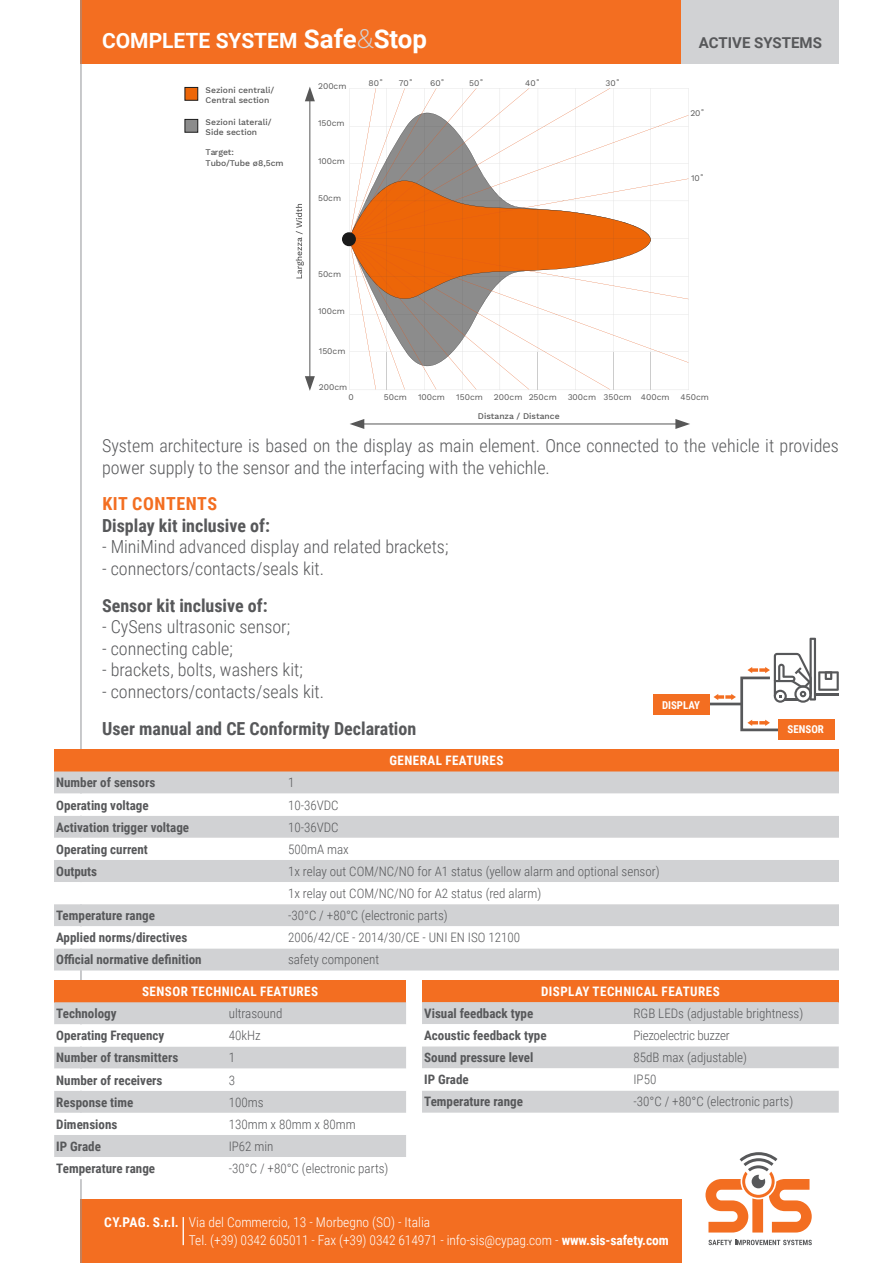
<style>
.page{position:relative;width:893px;height:1263px;background:#fff}
.page>*{position:absolute;margin:0;border:0;box-sizing:border-box;transform-origin:0 0}
.t1{font:700 21px "Roboto";color:#fff}
.t2{font:300 18px/21.6px "Roboto Condensed";color:#57585a}
.t3{font:700 18px "Roboto Condensed";color:#57585a}
.t4{font:700 18px "Roboto Condensed";letter-spacing:.035em;color:#f36e21}
.t5{font:700 15px "Roboto";color:#57585a}
.t6{font:300 13.5px/18px "Roboto Condensed";letter-spacing:-.005em;color:#fff}
.t7{font:300 13.05px/22px "Roboto Condensed";color:#57585a}
.t8{font:700 13.05px "Roboto Condensed";color:#57585a}
.t9{font:700 13.05px "Roboto Condensed";letter-spacing:.035em;color:#fff}
.t10{font:300 13.05px "Roboto Condensed";letter-spacing:-.02em;color:#57585a}
.t11{font:700 10.8px "Roboto Condensed";color:#fff}
.t12{font:8.55px "Work Sans";color:#575757}
.t13{font:500 8.55px/10.2px "Work Sans";color:#575757}
.s1{font-size:25.8px}
.s2{font-family:"Work Sans";font-weight:300;font-size:28.05px;color:#d1d2d4}
.s3{font-weight:700}
</style>
<div class="page">
<div style="left:81px;top:1199px;width:601px;height:64px;background:#f36e21"></div>
<div style="left:81px;top:0;width:601px;height:64px;background:#f36e21"></div>
<svg style="left:183px;top:1217px;width:1px;height:28px"></svg>
<svg style="left:705px;top:1152px;width:107px;height:80px"></svg>
<svg style="left:708px;top:1240px;width:104px;height:5px"></svg>
<hr style="left:81px;top:0;width:1px;height:1263px;background:#939598">
<div style="left:682px;top:0;width:157px;height:64px;background:#d1d2d4"></div>
<div style="left:54px;top:749px;width:785px;height:22px;background:#f36e21"></div>
<div style="left:54px;top:771px;width:785px;height:199px;background:#d1d2d4"></div>
<svg style="left:54px;top:794px;width:785px;height:154px"></svg>
<div style="left:54px;top:980px;width:352px;height:22px;background:#f36e21"></div>
<div style="left:54px;top:1002px;width:352px;height:22px;background:#d1d2d4"></div>
<svg style="left:54px;top:1024px;width:352px;height:155px"></svg>
<div style="left:422px;top:980px;width:417px;height:22px;background:#f36e21"></div>
<div style="left:422px;top:1002px;width:417px;height:111px;background:#d1d2d4"></div>
<svg style="left:422px;top:1024px;width:417px;height:66px"></svg>
<hr style="left:708px;top:703px;width:33px;height:2px;background:#57585a">
<div style="left:653px;top:694px;width:56px;height:20px;background:#f36e21"></div>
<div style="left:778px;top:719px;width:56px;height:21px;background:#f36e21"></div>
<svg style="left:713px;top:638px;width:126px;height:95px"></svg>
<svg style="left:348px;top:88px;width:340px;height:302px"></svg>
<div style="left:342px;top:232px;width:14px;height:14px;background:#1a1a1a;border-radius:50%"></div>
<hr style="left:310px;top:94px;width:1px;height:287px;background:#575757">
<svg style="left:305px;top:87px;width:10px;height:14px"></svg>
<svg style="left:305px;top:376px;width:10px;height:15px"></svg>
<hr style="left:357px;top:424px;width:323px;height:1px;background:#575757">
<svg style="left:350px;top:419px;width:14px;height:10px"></svg>
<svg style="left:675px;top:419px;width:15px;height:10px"></svg>
<div style="left:185px;top:87px;width:13px;height:13px;background:#ed6608;border:1px solid #1a1a1a"></div>
<div style="left:185px;top:119px;width:13px;height:13px;background:#8c8c8c;border:1px solid #1a1a1a"></div>
<svg style="left:296px;top:204px;width:8px;height:74px"></svg>
<h1 class="t1" style="left:102px;top:26px;width:326px">COMPLETE SYSTEM <span class="s1">Safe</span><span class="s2">&amp;</span><span class="s1">Stop</span></h1>
<p class="t5" style="left:699px;top:32px;width:125px">ACTIVE SYSTEMS</p>
<p class="t13" style="left:206px;top:85px;width:70px">Sezioni centrali/<br>Central section</p>
<p class="t13" style="left:206px;top:117px;width:67px">Sezioni laterali/<br>Side section</p>
<p class="t13" style="left:206px;top:148px;width:79px">Target:<br>Tubo/Tube ø8,5cm</p>
<p class="t12" style="left:318px;top:81px;width:30px">200cm</p>
<p class="t12" style="left:318px;top:118px;width:28px">150cm</p>
<p class="t12" style="left:318px;top:156px;width:29px">100cm</p>
<p class="t12" style="left:318px;top:193px;width:25px">50cm</p>
<p class="t12" style="left:369px;top:78px;width:16px">80˚</p>
<p class="t12" style="left:399px;top:78px;width:16px">70˚</p>
<p class="t12" style="left:430px;top:78px;width:16px">60˚</p>
<p class="t12" style="left:469px;top:78px;width:16px">50˚</p>
<p class="t12" style="left:525px;top:78px;width:16px">40˚</p>
<p class="t12" style="left:605px;top:78px;width:16px">30˚</p>
<p class="t12" style="left:318px;top:269px;width:25px">50cm</p>
<p class="t12" style="left:318px;top:306px;width:29px">100cm</p>
<p class="t12" style="left:319px;top:346px;width:28px">150cm</p>
<p class="t12" style="left:319px;top:382px;width:30px">200cm</p>
<p class="t12" style="left:690px;top:108px;width:16px">20˚</p>
<p class="t12" style="left:691px;top:173px;width:15px">10˚</p>
<p class="t12" style="left:349px;top:392px;width:7px">0</p>
<p class="t12" style="left:384px;top:392px;width:25px">50cm</p>
<p class="t12" style="left:418px;top:392px;width:29px">100cm</p>
<p class="t12" style="left:456px;top:392px;width:28px">150cm</p>
<p class="t12" style="left:494px;top:392px;width:64px">200cm 250cm</p>
<p class="t12" style="left:568px;top:392px;width:103px">300cm 350cm 400cm</p>
<p class="t12" style="left:680px;top:392px;width:30px">450cm</p>
<p class="t13" style="left:478px;top:412px;width:83px">Distanza / Distance</p>
<h2 class="t2" style="left:102px;top:434px;width:738px">System architecture is based on the display as main element. Once connected to the vehicle it provides power supply to the sensor and the interfacing with the vehichle.</h2>
<h2 class="t4" style="left:102px;top:491px;width:116px">KIT CONTENTS</h2>
<h2 class="t3" style="left:102px;top:513px;width:169px">Display kit inclusive of:</h2>
<h2 class="t2" style="left:102px;top:535px;width:348px">- MiniMind advanced display and related brackets;</h2>
<h2 class="t2" style="left:102px;top:557px;width:224px">- connectors/contacts/seals kit.</h2>
<h2 class="t3" style="left:102px;top:592px;width:167px">Sensor kit inclusive of:</h2>
<h2 class="t2" style="left:102px;top:615px;width:190px">- CySens ultrasonic sensor;</h2>
<h2 class="t2" style="left:102px;top:637px;width:132px">- connecting cable;</h2>
<h2 class="t2" style="left:102px;top:658px;width:202px">- brackets, bolts, washers kit;</h2>
<h2 class="t2" style="left:102px;top:680px;width:224px">- connectors/contacts/seals kit.</h2>
<h2 class="t3" style="left:102px;top:715px;width:316px">User manual and CE Conformity Declaration</h2>
<p class="t11" style="left:662px;top:697px;width:40px">DISPLAY</p>
<p class="t11" style="left:788px;top:722px;width:38px">SENSOR</p>
<p class="t9" style="left:389px;top:751px;width:115px">GENERAL FEATURES</p>
<p class="t8" style="left:56px;top:774px;width:101px">Number of sensors</p>
<p class="t7" style="left:288px;top:771px;width:8px">1</p>
<p class="t8" style="left:56px;top:796px;width:94px">Operating voltage</p>
<p class="t7" style="left:288px;top:793px;width:52px">10-36VDC</p>
<p class="t8" style="left:56px;top:818px;width:135px">Activation trigger voltage</p>
<p class="t7" style="left:288px;top:815px;width:52px">10-36VDC</p>
<p class="t8" style="left:56px;top:840px;width:93px">Operating current</p>
<p class="t7" style="left:288px;top:838px;width:62px">500mA max</p>
<p class="t8" style="left:56px;top:862px;width:43px">Outputs</p>
<p class="t7" style="left:288px;top:860px;width:373px">1x relay out COM/NC/NO for A1 status (yellow alarm and optional sensor)<br>1x relay out COM/NC/NO for A2 status (red alarm)</p>
<p class="t8" style="left:56px;top:906px;width:100px">Temperature range</p>
<p class="t7" style="left:288px;top:904px;width:161px">-30°C / +80°C (electronic parts)</p>
<p class="t8" style="left:56px;top:928px;width:133px">Applied norms/directives</p>
<p class="t7" style="left:288px;top:926px;width:234px">2006/42/CE - 2014/30/CE - UNI EN ISO 12100</p>
<p class="t8" style="left:56px;top:950px;width:147px">Official normative definition</p>
<p class="t7" style="left:288px;top:948px;width:93px">safety component</p>
<p class="t9" style="left:142px;top:982px;width:178px">SENSOR TECHNICAL FEATURES</p>
<p class="t8" style="left:56px;top:1004px;width:62px">Technology</p>
<p class="t7" style="left:229px;top:1002px;width:55px">ultrasound</p>
<p class="t8" style="left:56px;top:1026px;width:110px">Operating Frequency</p>
<p class="t7" style="left:229px;top:1024px;width:33px">40kHz</p>
<p class="t8" style="left:56px;top:1049px;width:124px">Number of transmitters</p>
<p class="t7" style="left:229px;top:1046px;width:8px">1</p>
<p class="t8" style="left:56px;top:1071px;width:108px">Number of receivers</p>
<p class="t7" style="left:229px;top:1068px;width:8px">3</p>
<p class="t8" style="left:56px;top:1093px;width:79px">Response time</p>
<p class="t7" style="left:229px;top:1090px;width:36px">100ms</p>
<p class="t8" style="left:56px;top:1115px;width:63px">Dimensions</p>
<p class="t7" style="left:229px;top:1112px;width:129px">130mm x 80mm x 80mm</p>
<p class="t8" style="left:56px;top:1137px;width:46px">IP Grade</p>
<p class="t7" style="left:229px;top:1135px;width:46px">IP62 min</p>
<p class="t8" style="left:56px;top:1159px;width:100px">Temperature range</p>
<p class="t7" style="left:229px;top:1157px;width:161px">-30°C / +80°C (electronic parts)</p>
<p class="t9" style="left:541px;top:982px;width:180px">DISPLAY TECHNICAL FEATURES</p>
<p class="t8" style="left:424px;top:1004px;width:111px">Visual feedback type</p>
<p class="t7" style="left:633px;top:1002px;width:171px">RGB LEDs (adjustable brightness)</p>
<p class="t8" style="left:424px;top:1026px;width:124px">Acoustic feedback type</p>
<p class="t10" style="left:633px;top:1026px;width:98px">Piezoelectric buzzer</p>
<p class="t8" style="left:424px;top:1048px;width:111px">Sound pressure level</p>
<p class="t7" style="left:633px;top:1046px;width:115px">85dB max (adjustable)</p>
<p class="t8" style="left:424px;top:1070px;width:46px">IP Grade</p>
<p class="t7" style="left:633px;top:1068px;width:24px">IP50</p>
<p class="t8" style="left:424px;top:1093px;width:100px">Temperature range</p>
<p class="t7" style="left:633px;top:1090px;width:161px">-30°C / +80°C (electronic parts)</p>
<p class="t6" style="left:189px;top:1213px;width:482px;text-indent:-85px"><span class="s3">CY.PAG. S.r.l.</span> Via del Commercio, 13 - Morbegno (SO) - Italia<br>Tel. (+39) 0342 605011 - Fax (+39) 0342 614971 - info-sis@cypag.com - <span class="s3">www.sis-safety.com</span></p>
</div>
